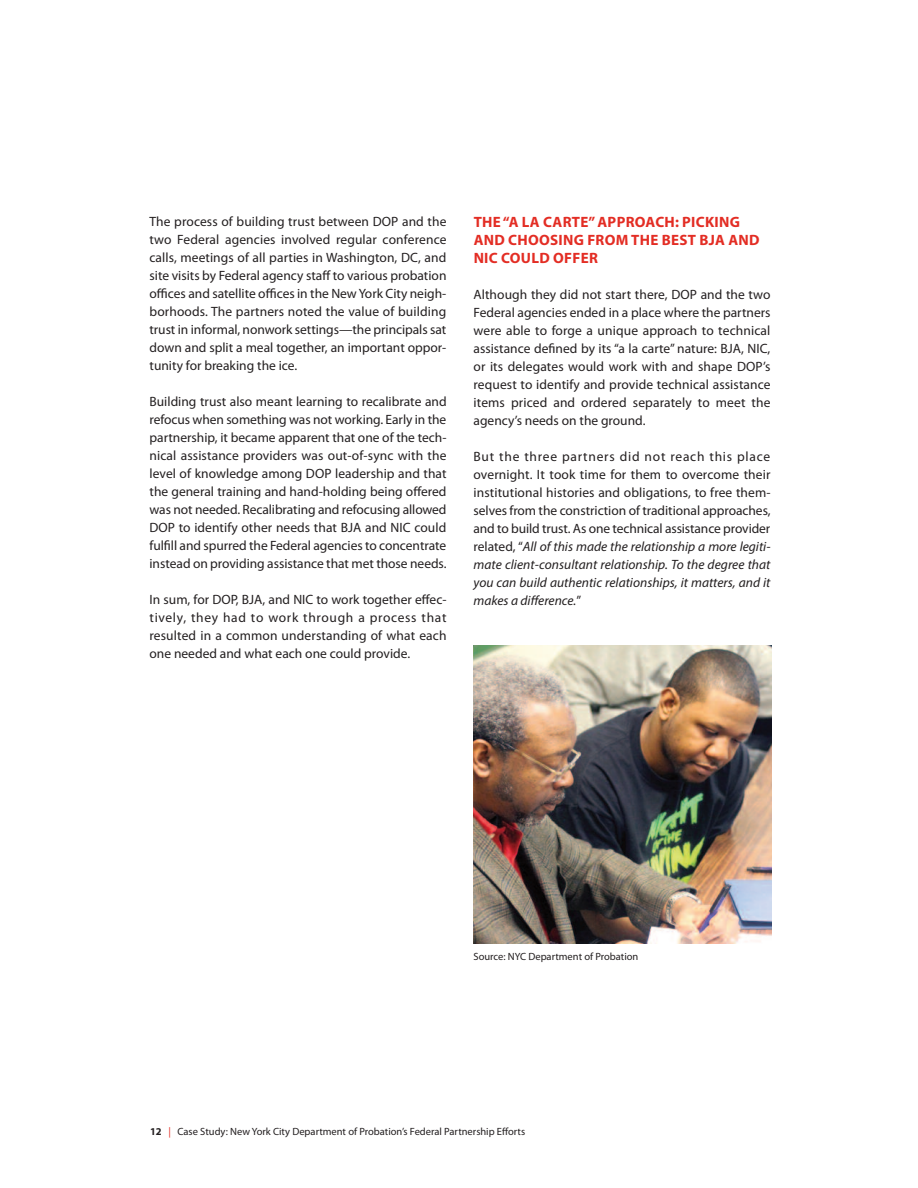
<style>
.page{position:relative;width:918px;height:1188px;background:#fff}
.page>*{position:absolute;margin:0;border:0;box-sizing:border-box;transform-origin:0 0}
.t1{font:700 15px/18px "Myriad Pro";letter-spacing:.02em;color:#e32d24}
.t2{font:13.5px/18px "Myriad Pro";color:#231f20;text-align:justify}
.t3{font:10.5px "Myriad Pro";color:#231f20}
.s1{font-style:italic}
.s2{font-weight:700}
.s3{color:#e32d24}
</style>
<div class="page">
<img style="left:473px;top:645px;width:299px;height:299px">
<p class="t2" style="left:150px;top:214px;width:299px">The process of building trust between DOP and the two Federal agencies involved regular conference calls, meetings of all parties in Washington, DC, and site visits by Federal agency staff to various probation offices and satellite offices in the New York City neigh&shy;borhoods. The partners noted the value of building trust in informal, nonwork settings—the principals sat down and split a meal together, an important oppor&shy;tunity for breaking the ice.</p>
<p class="t2" style="left:150px;top:394px;width:299px">Building trust also meant learning to recalibrate and refocus when something was not working. Early in the partnership, it became apparent that one of the tech&shy;nical assistance providers was out-of-sync with the level of knowledge among DOP leadership and that the general training and hand-holding being offered was not needed. Recalibrating and refocusing allowed DOP to identify other needs that BJA and NIC could fulfill and spurred the Federal agencies to concentrate instead on providing assistance that met those needs.</p>
<p class="t2" style="left:150px;top:592px;width:299px">In sum, for DOP, BJA, and NIC to work together effec&shy;tively, they had to work through a process that resulted in a common understanding of what each one needed and what each one could provide.</p>
<p class="t1" style="left:474px;top:214px;width:287px">THE “A LA CARTE” APPROACH: PICKING<br>AND CHOOSING FROM THE BEST BJA AND<br>NIC COULD OFFER</p>
<p class="t2" style="left:474px;top:287px;width:299px">Although they did not start there, DOP and the two Federal agencies ended in a place where the partners were able to forge a unique approach to technical assistance defined by its “a la carte” nature: BJA, NIC, or its delegates would work with and shape DOP’s request to identify and provide technical assistance items priced and ordered separately to meet the agency’s needs on the ground.</p>
<p class="t2" style="left:474px;top:449px;width:299px">But the three partners did not reach this place overnight. It took time for them to overcome their institutional histories and obligations, to free them&shy;selves from the constriction of traditional approaches, and to build trust. As one technical assistance provider related, “<span class="s1">All of this made the relationship a more legiti&shy;mate client-consultant relationship. To the degree that you can build authentic relationships, it matters, and it makes a difference.</span>”</p>
<p class="t3" style="left:473px;top:952px;width:166px">Source: NYC Department of Probation</p>
<p class="t3" style="left:150px;top:1128px;width:377px"><span class="s2">12</span> <span class="s3">|</span> Case Study: New York City Department of Probation’s Federal Partnership Efforts</p>
</div>
